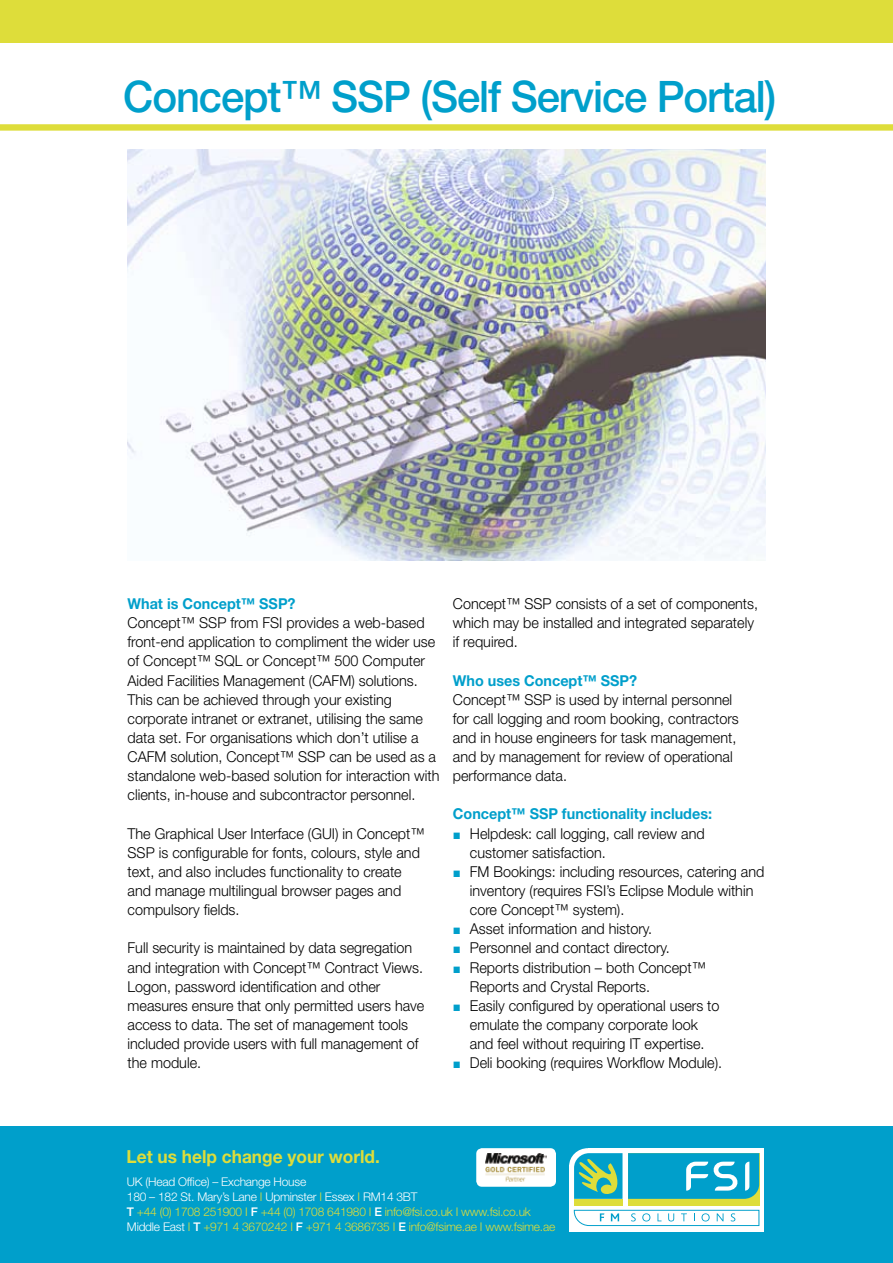
<style>
.page{position:relative;width:893px;height:1263px;background:#fff}
.page>*{position:absolute;margin:0;border:0;box-sizing:border-box;transform-origin:0 0}
.t1{font:500 43.5px "Helvetica Neue";letter-spacing:-.025em;color:#009fcb;scale:.96 1}
.t2{font:700 18px "Helvetica Neue";color:#dedd3a;scale:.96 1}
.t3{font:300 15px/19.2px "Helvetica Neue";color:#000;scale:.96 1}
.t4{font:700 15px "Helvetica Neue";color:#009fcb;scale:.96 1}
.t5{font:300 12px/15px "Helvetica Neue";letter-spacing:-.02em;color:#dedd3a}
.s1{font-family:"European Pi Three";font-weight:400;color:#009fcb}
.s2{color:#fff}
.s3{font-weight:500;color:#fff}
</style>
<div class="page">
<div style="left:0;top:0;width:893px;height:43px;background:#dedd3a"></div>
<img style="left:128px;top:150px;width:637px;height:410px">
<div style="left:0;top:124px;width:893px;height:7px;background:#dedd3a"></div>
<div style="left:0;top:1127px;width:893px;height:136px;background:#009fcb"></div>
<div style="left:476px;top:1148px;width:80px;height:39px;background:#fff;border-radius:6px"></div>
<img style="left:485px;top:1153px;width:61px;height:29px">
<div style="left:569px;top:1165px;width:41px;height:67px;background:#fff"></div>
<div style="left:569px;top:1148px;width:38px;height:36px;background:#fff;border-radius:50%"></div>
<div style="left:588px;top:1148px;width:176px;height:84px;background:#fff"></div>
<div style="left:574px;top:1199px;width:48px;height:7px;background:#dedd3a"></div>
<div style="left:628px;top:1153px;width:131px;height:53px;background:#dedd3a"></div>
<svg style="left:628px;top:1153px;width:131px;height:46px"></svg>
<svg style="left:574px;top:1153px;width:48px;height:46px"></svg>
<svg style="left:574px;top:1210px;width:185px;height:16px"></svg>
<h1 class="t1" style="left:123px;top:70px;width:682px">Concept™ SSP (Self Service Portal)</h1>
<p class="t4" style="left:128px;top:594px;width:177px">What is Concept™ SSP?</p>
<p class="t3" style="left:128px;top:613px;width:327px">Concept™ SSP from FSI provides a web-based front-end application to compliment the wider use of Concept™ SQL or Concept™ 500 Computer Aided Facilities Management (CAFM) solutions.<br>This can be achieved through your existing corporate intranet or extranet, utilising the same data set. For organisations which don’t utilise a CAFM solution, Concept™ SSP can be used as a standalone web-based solution for interaction with clients, in-house and subcontractor personnel.</p>
<p class="t3" style="left:128px;top:823px;width:311px">The Graphical User Interface (GUI) in Concept™ SSP is configurable for fonts, colours, style and text, and also includes functionality to create and manage multilingual browser pages and compulsory fields.</p>
<p class="t3" style="left:128px;top:938px;width:311px">Full security is maintained by data segregation and integration with Concept™ Contract Views.<br>Logon, password identification and other measures ensure that only permitted users have access to data. The set of management tools included provide users with full management of the module.</p>
<p class="t3" style="left:453px;top:594px;width:319px">Concept™ SSP consists of a set of components, which may be installed and integrated separately if required.</p>
<p class="t4" style="left:453px;top:671px;width:194px">Who uses Concept™ SSP?</p>
<p class="t3" style="left:453px;top:689px;width:299px">Concept™ SSP is used by internal personnel for call logging and room booking, contractors and in house engineers for task management, and by management for review of operational performance data.</p>
<p class="t4" style="left:453px;top:805px;width:271px">Concept™ SSP functionality includes:</p>
<p class="t3" style="left:453px;top:823px;width:264px"><span class="s1">J</span> Helpdesk: call logging, call review and</p>
<p class="t3" style="left:470px;top:842px;width:143px">customer satisfaction.</p>
<p class="t3" style="left:453px;top:862px;width:326px"><span class="s1">J</span> FM Bookings: including resources, catering and</p>
<p class="t3" style="left:470px;top:881px;width:297px">inventory (requires FSI’s Eclipse Module within</p>
<p class="t3" style="left:470px;top:900px;width:163px">core Concept™ system).</p>
<p class="t3" style="left:453px;top:919px;width:209px"><span class="s1">J</span> Asset information and history.</p>
<p class="t3" style="left:453px;top:938px;width:228px"><span class="s1">J</span> Personnel and contact directory.</p>
<p class="t3" style="left:453px;top:957px;width:265px"><span class="s1">J</span> Reports distribution – both Concept™</p>
<p class="t3" style="left:470px;top:976px;width:189px">Reports and Crystal Reports.</p>
<p class="t3" style="left:453px;top:995px;width:279px"><span class="s1">J</span> Easily configured by operational users to</p>
<p class="t3" style="left:470px;top:1015px;width:239px">emulate the company corporate look</p>
<p class="t3" style="left:470px;top:1034px;width:246px">and feel without requiring IT expertise.</p>
<p class="t3" style="left:453px;top:1053px;width:282px"><span class="s1">J</span> Deli booking (requires Workflow Module).</p>
<p class="t2" style="left:126px;top:1145px;width:266px">Let us help change your world.</p>
<p class="t5" style="left:127px;top:1174px;width:430px"><span class="s2">UK (Head Office) – Exchange House<br>180 – 182 St. Mary’s Lane</span> I <span class="s2">Upminster</span> I <span class="s2">Essex</span> I <span class="s2">RM14 3BT<br></span><span class="s3">T</span> +44 (0) 1708 251900 I <span class="s3">F</span> +44 (0) 1708 641980 I <span class="s3">E</span> info@fsi.co.uk I www.fsi.co.uk <span class="s2">Middle East</span> I <span class="s3">T</span> +971 4 3670242 I <span class="s3">F</span> +971 4 3686735 I <span class="s3">E</span> info@fsime.ae I www.fsime.ae</p>
</div>
